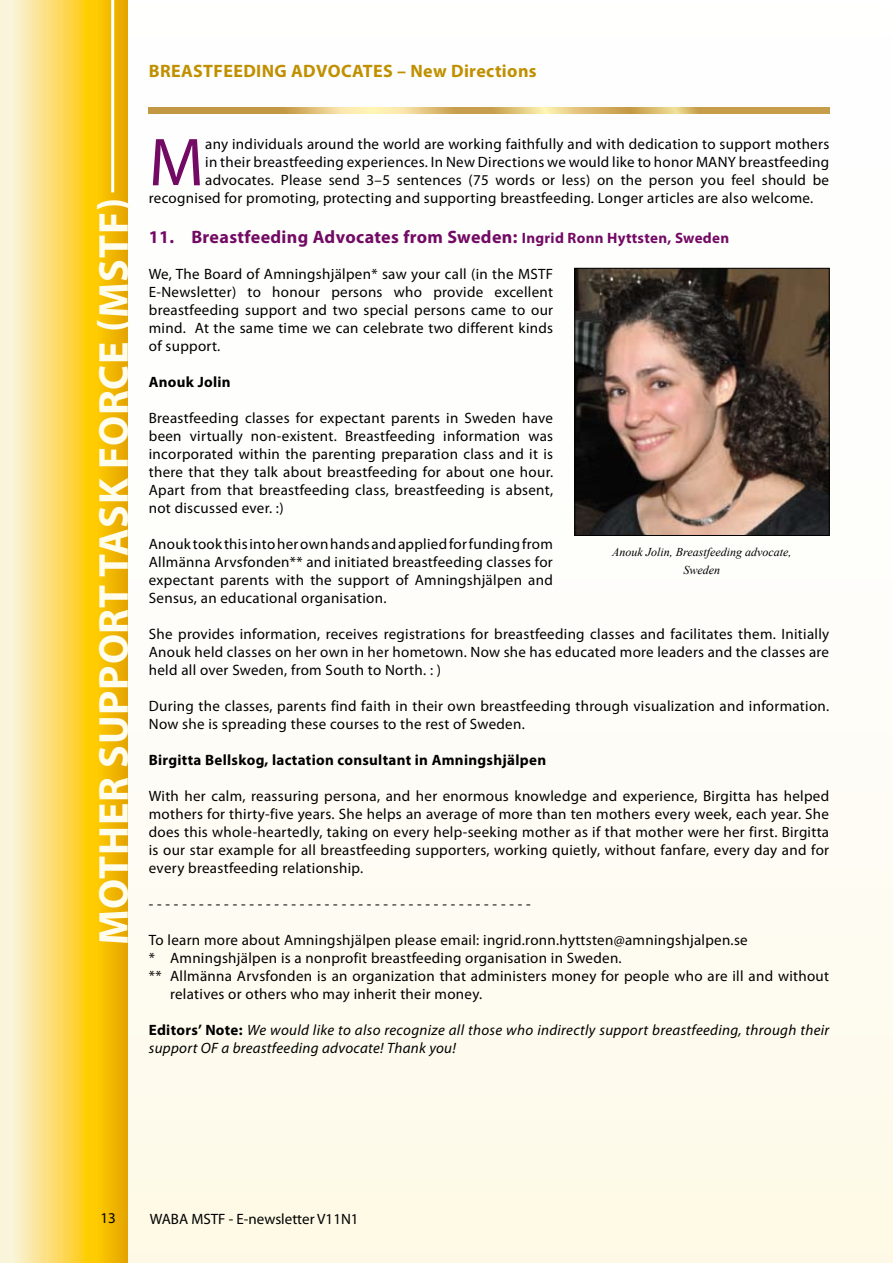
<style>
.page{position:relative;width:893px;height:1263px;background:#fff}
.page>*{position:absolute;margin:0;border:0;box-sizing:border-box;transform-origin:0 0}
.t1{font:68.4px "Myriad Pro";color:#730a64}
.t2{font:700 42px "Myriad Pro";letter-spacing:.02em;color:#fffded}
.t3{font:700 18px "Myriad Pro";letter-spacing:.02em;color:#730a64}
.t4{font:700 18px "Myriad Pro";letter-spacing:.02em;color:#c09000}
.t5{font:15px/18px "Myriad Pro";letter-spacing:.02em;color:#000;text-align:justify}
.t6{font:italic 15px/18px "Myriad Pro";letter-spacing:.02em;color:#000}
.t7{font:700 15px "Myriad Pro";letter-spacing:.02em;color:#000}
.t8{font:15px "Myriad Pro";color:#000}
.t9{font:italic 12px/18px "Times New Roman";color:#000;text-align:center}
.s1{font-size:15px}
.s2{font-weight:700;font-style:normal}
</style>
<div class="page">
<div style="left:0;top:0;width:893px;height:1263px;background:linear-gradient(to bottom,#feffff,#fefaeb)"></div>
<svg style="left:0;top:0;width:128px;height:1263px;background:#f9d861"></svg>
<hr style="left:111px;top:0;width:3px;height:192px;background:#fff">
<svg style="left:149px;top:107px;width:680px;height:6px;background:#d5b367"></svg>
<img style="left:576px;top:270px;width:252px;height:264px">
<div style="left:574px;top:268px;width:256px;height:268px;border:1px solid #000"></div>
<p class="t4" style="left:149px;top:59px;width:23px">BREA</p>
<p class="t4" style="left:193px;top:59px;width:147px">STFEEDING ADVOCATE</p>
<p class="t4" style="left:383px;top:59px;width:155px">S – New Directions</p>
<h2 class="t2" style="left:86px;top:945px;width:749px;rotate:-90deg">Mother Support Task Force (MSTF)</h2>
<h1 class="t1" style="left:149px;top:120px;width:57px">M</h1>
<p class="t5" style="left:205px;top:135px;width:626px">any individuals around the world are working faithfully and with dedication to support mothers</p>
<p class="t5" style="left:205px;top:153px;width:626px">in their breastfeeding experiences. In New Directions we would like to honor MANY breastfeeding</p>
<p class="t5" style="left:205px;top:171px;width:625px">advocates. Please send 3–5 sentences (75 words or less) on the person you feel should be</p>
<p class="t5" style="left:149px;top:189px;width:666px">recognised for promoting, protecting and supporting breastfeeding. Longer articles are also welcome.</p>
<p class="t3" style="left:149px;top:225px;width:582px">11. Breastfeeding Advocates from Sweden: <span class="s1">Ingrid Ronn Hyttsten, Sweden</span></p>
<p class="t5" style="left:149px;top:265px;width:406px">We, The Board of Amningshjälpen* saw your call (in the MSTF E-Newsletter) to honour persons who provide excellent breastfeeding support and two special persons came to our mind. At the same time we can celebrate two different kinds of support.</p>
<p class="t7" style="left:149px;top:372px;width:83px">Anouk Jolin</p>
<p class="t5" style="left:149px;top:409px;width:406px">Breastfeeding classes for expectant parents in Sweden have been virtually non-existent. Breastfeeding information was incorporated within the parenting preparation class and it is there that they talk about breastfeeding for about one hour.<br>Apart from that breastfeeding class, breastfeeding is absent, not discussed ever. :)</p>
<p class="t5" style="left:149px;top:535px;width:405px">Anouk took this into her own hands and applied for funding from Allmänna Arvsfonden** and initiated breastfeeding classes for expectant parents with the support of Amningshjälpen and Sensus, an educational organisation.</p>
<p class="t5" style="left:149px;top:625px;width:682px">She provides information, receives registrations for breastfeeding classes and facilitates them. Initially Anouk held classes on her own in her hometown. Now she has educated more leaders and the classes are held all over Sweden, from South to North. : )</p>
<p class="t5" style="left:149px;top:697px;width:682px">During the classes, parents find faith in their own breastfeeding through visualization and information.<br>Now she is spreading these courses to the rest of Sweden.</p>
<p class="t7" style="left:149px;top:750px;width:399px">Birgitta Bellskog, lactation consultant in Amningshjälpen</p>
<p class="t5" style="left:149px;top:787px;width:682px">With her calm, reassuring persona, and her enormous knowledge and experience, Birgitta has helped mothers for thirty-five years. She helps an average of more than ten mothers every week, each year. She does this whole-heartedly, taking on every help-seeking mother as if that mother were her first. Birgitta is our star example for all breastfeeding supporters, working quietly, without fanfare, every day and for every breastfeeding relationship.</p>
<p class="t5" style="left:149px;top:895px;width:383px">- - - - - - - - - - - - - - - - - - - - - - - - - - - - - - - - - - - - - - - - - - - - - -</p>
<p class="t5" style="left:149px;top:931px;width:600px">To learn more about Amningshjälpen please email: ingrid.ronn.hyttsten@amningshjalpen.se</p>
<p class="t5" style="left:149px;top:949px;width:474px">* Amningshjälpen is a nonprofit breastfeeding organisation in Sweden.</p>
<p class="t5" style="left:149px;top:967px;width:682px">** Allmänna Arvsfonden is an organization that administers money for people who are ill and without</p>
<p class="t5" style="left:170px;top:985px;width:314px">relatives or others who may inherit their money.</p>
<p class="t6" style="left:149px;top:1021px;width:682px"><span class="s2">Editors’ Note:</span> We would like to also recognize all those who indirectly support breastfeeding, through their support OF a breastfeeding advocate! Thank you!</p>
<p class="t9" style="left:612px;top:542px;width:181px">Anouk Jolin, Breastfeeding advocate,<br>Sweden</p>
<p class="t5" style="left:100px;top:1209px;width:17px">13</p>
<p class="t8" style="left:150px;top:1209px;width:210px">WABA MSTF - E-newsletter V11N1</p>
</div>
